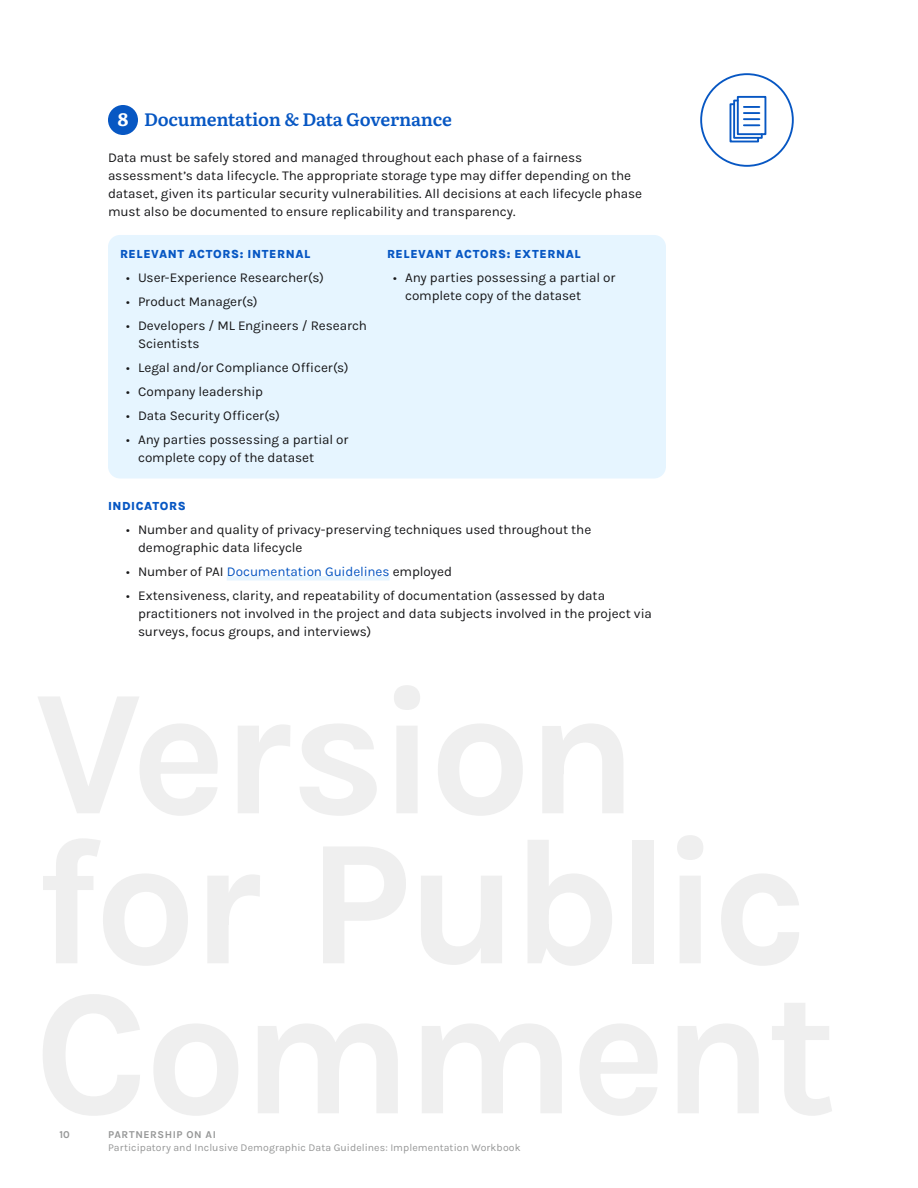
<style>
.page{position:relative;width:918px;height:1188px;background:#fff}
.page>*{position:absolute;margin:0;border:0;box-sizing:border-box;transform-origin:0 0}
.t1{font:18px "Literata";letter-spacing:-.015em;color:#0757c3}
.big_number{font:18px "Literata";color:#fff}
.body_-_single_space{font:13.5px/18px "Karla";letter-spacing:-.005em;color:#18181a}
.t2{font:13.5px "Karla";letter-spacing:-.005em;color:#0757c3}
.t3{font:800 12px "Karla";letter-spacing:.05em;color:#0757c3}
.t4{font:10.5px "Karla";letter-spacing:.01em;color:#969797}
.t5{font:700 10.5px "Karla";letter-spacing:.055em;color:#969797}
.s1{color:#18181a}
</style>
<div class="page">
<hr style="left:227px;top:576px;width:163px;height:4px;background:#e6f5ff">
<div style="left:108px;top:105px;width:30px;height:30px;background:#0757c3;border-radius:50%"></div>
<div style="left:108px;top:235px;width:558px;height:244px;background:#e6f5ff;border-radius:12px"></div>
<div style="left:700px;top:73px;width:94px;height:94px;border:2px solid #0757c3;border-radius:50%"></div>
<div style="left:737px;top:96px;width:29px;height:39px;border:2px solid #0757c3"></div>
<svg style="left:729px;top:99px;width:35px;height:44px"></svg>
<p class="big_number" style="left:118px;top:106px;width:12px">8</p>
<h2 class="t1" style="left:144px;top:106px;width:309px">Documentation &amp; Data Governance</h2>
<p class="body_-_single_space" style="left:108px;top:148px;width:536px">Data must be safely stored and managed throughout each phase of a fairness assessment’s data lifecycle. The appropriate storage type may differ depending on the dataset, given its particular security vulnerabilities. All decisions at each lifecycle phase must also be documented to ensure replicability and transparency.</p>
<h4 class="t3" style="left:120px;top:246px;width:192px">RELEVANT ACTORS: INTERNAL</h4>
<h4 class="t3" style="left:387px;top:246px;width:195px">RELEVANT ACTORS: EXTERNAL</h4>
<p class="body_-_single_space" style="left:126px;top:268px;width:199px">• User-Experience Researcher(s)</p>
<p class="body_-_single_space" style="left:126px;top:292px;width:133px">• Product Manager(s)</p>
<p class="body_-_single_space" style="left:138px;top:316px;width:231px;text-indent:-12px">• Developers / ML Engineers / Research<br>Scientists</p>
<p class="body_-_single_space" style="left:126px;top:358px;width:224px">• Legal and/or Compliance Officer(s)</p>
<p class="body_-_single_space" style="left:126px;top:382px;width:138px">• Company leadership</p>
<p class="body_-_single_space" style="left:126px;top:406px;width:155px">• Data Security Officer(s)</p>
<p class="body_-_single_space" style="left:138px;top:430px;width:212px;text-indent:-12px">• Any parties possessing a partial or complete copy of the dataset</p>
<p class="body_-_single_space" style="left:405px;top:268px;width:212px;text-indent:-12px">• Any parties possessing a partial or complete copy of the dataset</p>
<h4 class="t3" style="left:108px;top:498px;width:79px">INDICATORS</h4>
<p class="body_-_single_space" style="left:138px;top:520px;width:455px;text-indent:-12px">• Number and quality of privacy-preserving techniques used throughout the demographic data lifecycle</p>
<p class="t2" style="left:126px;top:563px;width:328px"><span class="s1">• Number of PAI</span> Documentation Guidelines <span class="s1">employed</span></p>
<p class="body_-_single_space" style="left:138px;top:586px;width:515px;text-indent:-12px">• Extensiveness, clarity, and repeatability of documentation (assessed by data practitioners not involved in the project and data subjects involved in the project via surveys, focus groups, and interviews)</p>
<p class="t5" style="left:59px;top:1128px;width:12px">10</p>
<p class="t5" style="left:108px;top:1128px;width:109px">PARTNERSHIP ON AI</p>
<p class="t4" style="left:108px;top:1141px;width:414px">Participatory and Inclusive Demographic Data Guidelines: Implementation Workbook</p>
</div>
